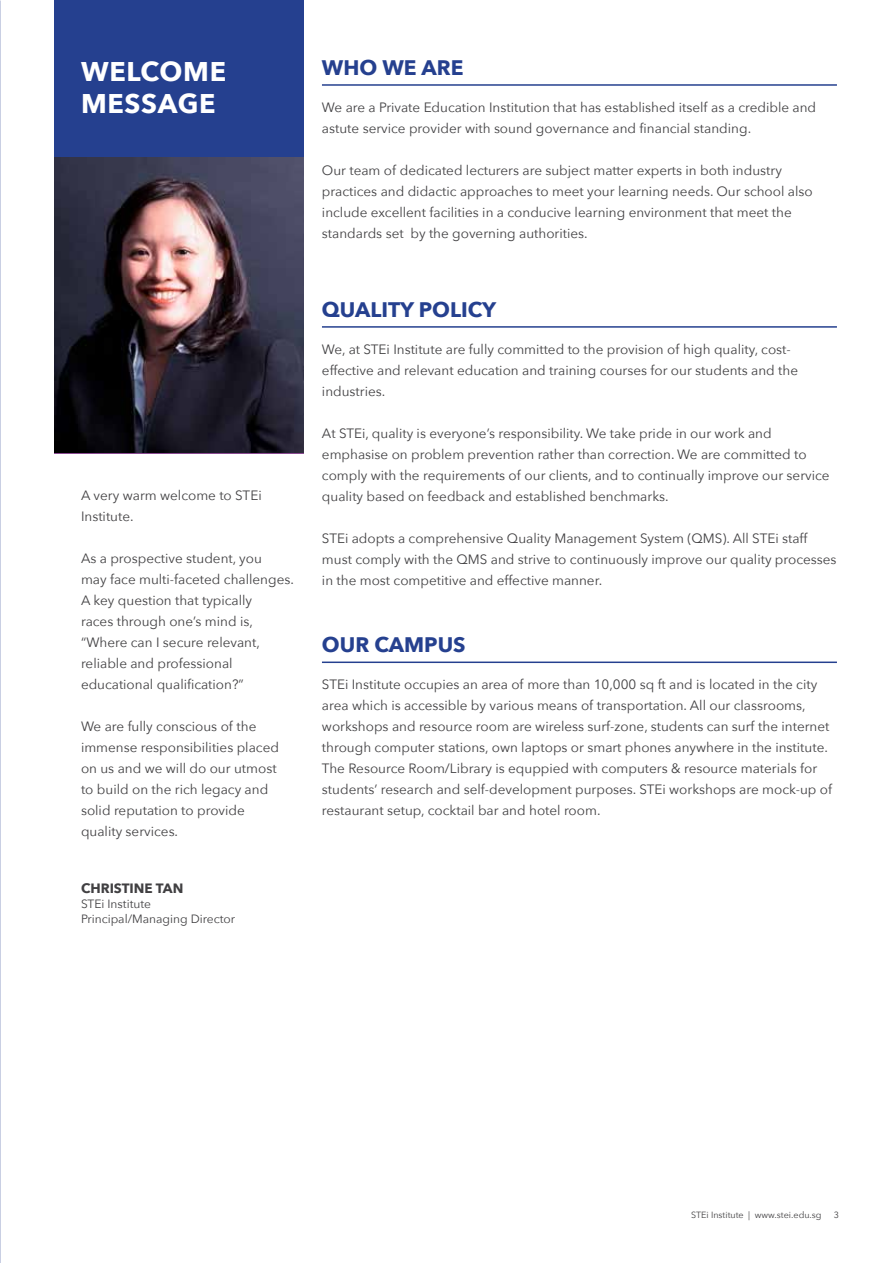
<style>
.page{position:relative;width:893px;height:1263px;background:#fff}
.page>*{position:absolute;margin:0;border:0;box-sizing:border-box;transform-origin:0 0}
.t1{font:700 27px/32.4px "Avenir Next";letter-spacing:.025em;color:#fff}
.t2{font:700 21px "Avenir Next";color:#25408f}
.t3{font:13.5px/21px "Avenir Next";color:#414042}
.t4{font:700 13.5px "Avenir Next";color:#414042}
.t5{font:12px/15px "Avenir Next";color:#414042}
.t6{font:9px "Avenir Next";color:#414042}
</style>
<div class="page">
<div style="left:54px;top:0;width:249px;height:158px;background:#25408f"></div>
<img style="left:54px;top:158px;width:249px;height:295px">
<hr style="left:322px;top:84px;width:515px;height:2px;background:#25408f">
<hr style="left:322px;top:326px;width:515px;height:2px;background:#25408f">
<hr style="left:322px;top:661px;width:515px;height:2px;background:#25408f">
<h1 class="t1" style="left:81px;top:55px;width:147px">WELCOME<br>MESSAGE</h1>
<p class="t3" style="left:81px;top:484px;width:182px">A very warm welcome to STEi<br>Institute.</p>
<p class="t3" style="left:81px;top:547px;width:214px">As a prospective student, you<br>may face multi-faceted challenges.<br>A key question that typically<br>races through one’s mind is, “Where can I secure relevant, reliable and professional educational qualification?”</p>
<p class="t3" style="left:81px;top:715px;width:199px">We are fully conscious of the immense responsibilities placed on us and we will do our utmost to build on the rich legacy and solid reputation to provide quality services.</p>
<p class="t4" style="left:81px;top:876px;width:104px">CHRISTINE TAN</p>
<p class="t5" style="left:81px;top:895px;width:156px">STEi Institute<br>Principal/Managing Director</p>
<h2 class="t2" style="left:322px;top:49px;width:143px">WHO WE ARE</h2>
<p class="t3" style="left:322px;top:96px;width:496px">We are a Private Education Institution that has established itself as a credible and astute service provider with sound governance and financial standing.</p>
<p class="t3" style="left:322px;top:159px;width:492px">Our team of dedicated lecturers are subject matter experts in both industry practices and didactic approaches to meet your learning needs. Our school also include excellent facilities in a conducive learning environment that meet the standards set by the governing authorities.</p>
<h2 class="t2" style="left:322px;top:291px;width:176px">QUALITY POLICY</h2>
<p class="t3" style="left:322px;top:338px;width:478px">We, at STEi Institute are fully committed to the provision of high quality, cost&shy;effective and relevant education and training courses for our students and the industries.</p>
<p class="t3" style="left:322px;top:422px;width:509px">At STEi, quality is everyone’s responsibility. We take pride in our work and emphasise on problem prevention rather than correction. We are committed to comply with the requirements of our clients, and to continually improve our service quality based on feedback and established benchmarks.</p>
<p class="t3" style="left:322px;top:527px;width:516px">STEi adopts a comprehensive Quality Management System (QMS). All STEi staff must comply with the QMS and strive to continuously improve our quality processes in the most competitive and effective manner.</p>
<h2 class="t2" style="left:322px;top:627px;width:145px">OUR CAMPUS</h2>
<p class="t3" style="left:322px;top:673px;width:512px">STEi Institute occupies an area of more than 10,000 sq ft and is located in the city area which is accessible by various means of transportation. All our classrooms, workshops and resource room are wireless surf-zone, students can surf the internet through computer stations, own laptops or smart phones anywhere in the institute.<br>The Resource Room/Library is equppied with computers &amp; resource materials for students’ research and self-development purposes. STEi workshops are mock-up of restaurant setup, cocktail bar and hotel room.</p>
<p class="t6" style="left:691px;top:1207px;width:132px">STEi Institute | www.stei.edu.sg</p>
<p class="t6" style="left:834px;top:1207px;width:7px">3</p>
</div>
